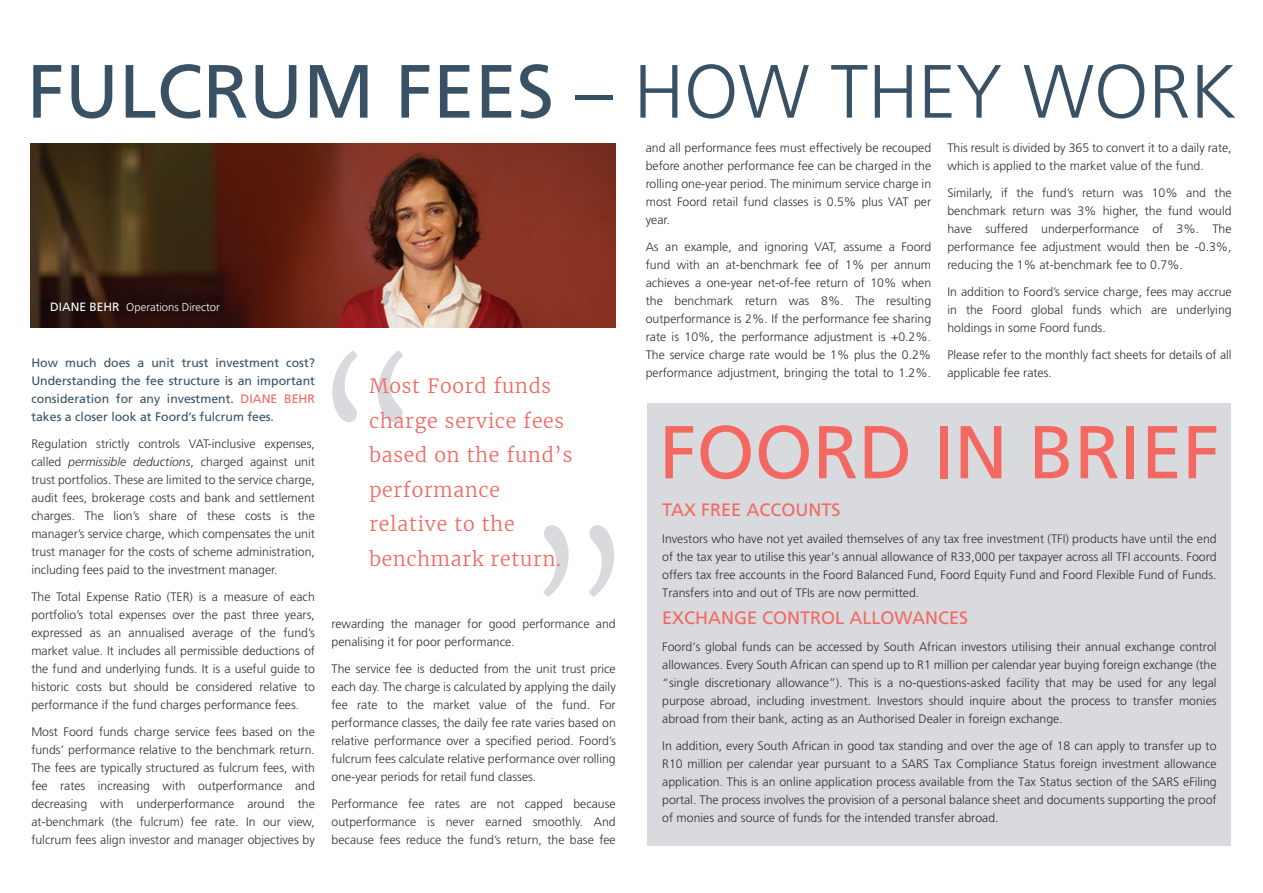
<style>
.page{position:relative;width:1263px;height:893px;background:#fff}
.page>*{position:absolute;margin:0;border:0;box-sizing:border-box;transform-origin:0 0}
.t1{font:300 75.3px "Frutiger LT Std";color:#395164}
.t2{font:74.7px "Frutiger LT Std";color:#f36861}
.t3{font:300 19.5px/34.5px "Merriweather";letter-spacing:.04em;color:#f36861}
.t4{font:18px "Frutiger LT Std";color:#f36861}
.t5{font:300 12.3px/18px "Frutiger LT Std";color:#2f3131;text-align:justify}
.t6{font:12.3px/18px "Frutiger LT Std";color:#395164;text-align:justify}
.t7{font:300 11.25px "Frutiger LT Std";color:#fff}
.s1{font-weight:400}
.s2{font-weight:400;font-size:12px}
.s3{color:#f36861}
.s4{font-style:italic}
</style>
<div class="page">
<div style="left:647px;top:403px;width:584px;height:442px;background:#d8dade"></div>
<svg style="left:332px;top:350px;width:71px;height:72px"></svg>
<svg style="left:543px;top:525px;width:71px;height:72px"></svg>
<img style="left:31px;top:143px;width:585px;height:185px">
<h1 class="t1" style="left:27px;top:49px;width:1211px"><span class="s1">FULCRUM FEES</span> – HOW THEY WORK</h1>
<p class="t7" style="left:50px;top:301px;width:171px"><span class="s2">DIANE BEHR</span> Operations Director</p>
<p class="t6" style="left:31px;top:354px;width:285px">How much does a unit trust investment cost?<br>Understanding the fee structure is an important consideration for any investment. <span class="s3">DIANE BEHR </span>takes a closer look at Foord’s fulcrum fees.</p>
<p class="t5" style="left:31px;top:435px;width:285px">Regulation strictly controls VAT-inclusive expenses, called <span class="s4">permissible deductions</span>, charged against unit trust portfolios. These are limited to the service charge, audit fees, brokerage costs and bank and settlement charges. The lion’s share of these costs is the manager’s service charge, which compensates the unit trust manager for the costs of scheme administration, including fees paid to the investment manager.</p>
<p class="t5" style="left:31px;top:588px;width:285px">The Total Expense Ratio (TER) is a measure of each portfolio’s total expenses over the past three years, expressed as an annualised average of the fund’s market value. It includes all permissible deductions of the fund and underlying funds. It is a useful guide to historic costs but should be considered relative to performance if the fund charges performance fees.</p>
<p class="t5" style="left:31px;top:723px;width:285px">Most Foord funds charge service fees based on the funds’ performance relative to the benchmark return.<br>The fees are typically structured as fulcrum fees, with fee rates increasing with outperformance and decreasing with underperformance around the at-benchmark (the fulcrum) fee rate. In our view, fulcrum fees align investor and manager objectives by</p>
<h3 class="t3" style="left:369px;top:369px;width:204px">Most Foord funds charge service fees based on the fund’s performance relative to the benchmark return.</h3>
<p class="t5" style="left:332px;top:615px;width:286px">rewarding the manager for good performance and penalising it for poor performance.</p>
<p class="t5" style="left:332px;top:660px;width:286px">The service fee is deducted from the unit trust price each day. The charge is calculated by applying the daily fee rate to the market value of the fund. For performance classes, the daily fee rate varies based on relative performance over a specified period. Foord’s fulcrum fees calculate relative performance over rolling one-year periods for retail fund classes.</p>
<p class="t5" style="left:332px;top:795px;width:286px">Performance fee rates are not capped because outperformance is never earned smoothly. And because fees reduce the fund’s return, the base fee</p>
<p class="t5" style="left:646px;top:139px;width:287px">and all performance fees must effectively be recouped before another performance fee can be charged in the rolling one-year period. The minimum service charge in most Foord retail fund classes is 0.5% plus VAT per year.</p>
<p class="t5" style="left:646px;top:238px;width:287px">As an example, and ignoring VAT, assume a Foord fund with an at-benchmark fee of 1% per annum achieves a one-year net-of-fee return of 10% when the benchmark return was 8%. The resulting outperformance is 2%. If the performance fee sharing rate is 10%, the performance adjustment is +0.2%.<br>The service charge rate would be 1% plus the 0.2% performance adjustment, bringing the total to 1.2%.</p>
<p class="t5" style="left:947px;top:139px;width:286px">This result is divided by 365 to convert it to a daily rate, which is applied to the market value of the fund.</p>
<p class="t5" style="left:947px;top:184px;width:286px">Similarly, if the fund’s return was 10% and the benchmark return was 3% higher, the fund would have suffered underperformance of 3%. The performance fee adjustment would then be -0.3%, reducing the 1% at-benchmark fee to 0.7%.</p>
<p class="t5" style="left:947px;top:283px;width:286px">In addition to Foord’s service charge, fees may accrue in the Foord global funds which are underlying holdings in some Foord funds.</p>
<p class="t5" style="left:947px;top:346px;width:286px">Please refer to the monthly fact sheets for details of all applicable fee rates.</p>
<h2 class="t2" style="left:659px;top:408px;width:562px">FOORD IN BRIEF</h2>
<h3 class="t4" style="left:662px;top:500px;width:180px">TAX FREE ACCOUNTS</h3>
<p class="t5" style="left:662px;top:530px;width:556px">Investors who have not yet availed themselves of any tax free investment (TFI) products have until the end of the tax year to utilise this year’s annual allowance of R33,000 per taxpayer across all TFI accounts. Foord offers tax free accounts in the Foord Balanced Fund, Foord Equity Fund and Foord Flexible Fund of Funds.<br>Transfers into and out of TFIs are now permitted.</p>
<h3 class="t4" style="left:662px;top:608px;width:307px">EXCHANGE CONTROL ALLOWANCES</h3>
<p class="t5" style="left:662px;top:638px;width:556px">Foord’s global funds can be accessed by South African investors utilising their annual exchange control allowances. Every South African can spend up to R1 million per calendar year buying foreign exchange (the “single discretionary allowance”). This is a no-questions-asked facility that may be used for any legal purpose abroad, including investment. Investors should inquire about the process to transfer monies abroad from their bank, acting as an Authorised Dealer in foreign exchange.</p>
<p class="t5" style="left:662px;top:737px;width:556px">In addition, every South African in good tax standing and over the age of 18 can apply to transfer up to R10 million per calendar year pursuant to a SARS Tax Compliance Status foreign investment allowance application. This is an online application process available from the Tax Status section of the SARS eFiling portal. The process involves the provision of a personal balance sheet and documents supporting the proof of monies and source of funds for the intended transfer abroad.</p>
</div>
